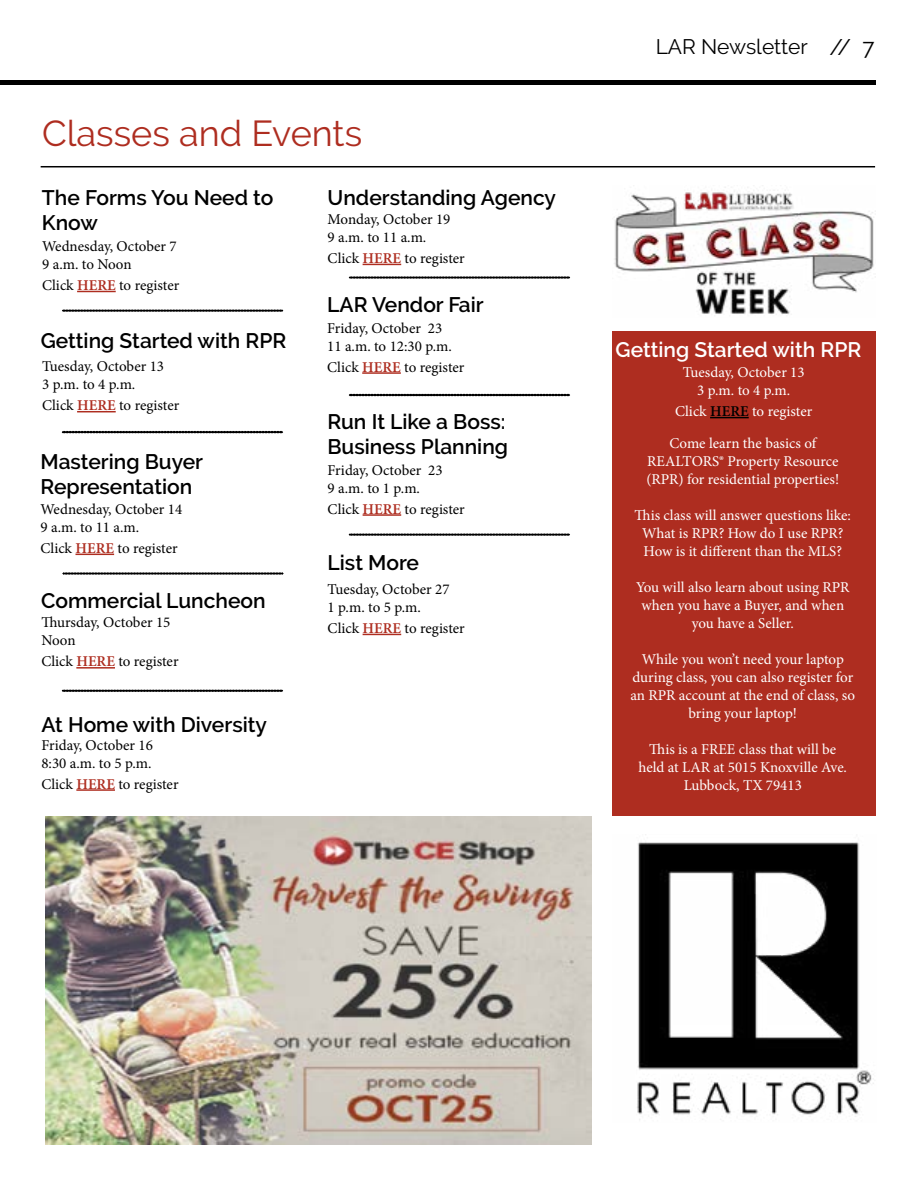
<style>
.page{position:relative;width:918px;height:1188px;background:#fff}
.page>*{position:absolute;margin:0;border:0;box-sizing:border-box;transform-origin:0 0}
.t1{font:36px "Raleway";color:#ae2d20}
.t2{font:600 21px/25.2px "Raleway";color:#000}
.t3{font:600 21px "Raleway";color:#fff}
.t4{font:21px "Raleway";color:#000}
.t5{font:15px/18px "Minion Pro";letter-spacing:-.005em;color:#fff;text-align:center}
.t6{font:15px/18px "Minion Pro";color:#000}
.s1{font-weight:600;color:#ae2d20}
.s2{font-size:22.5px}
.s3{font-weight:600;color:#000}
</style>
<div class="page">
<hr style="left:0;top:81px;width:876px;height:4px;background:#000">
<hr style="left:41px;top:166px;width:834px;height:1px;background:#000">
<div style="left:612px;top:331px;width:263px;height:485px;background:#ae2d20"></div>
<img style="left:614px;top:187px;width:260px;height:128px">
<svg style="left:349px;top:277px;width:221px;height:1px"></svg>
<hr style="left:77px;top:291px;width:39px;height:1px;background:#ae2d20">
<hr style="left:76px;top:789px;width:39px;height:2px;background:#ae2d20">
<hr style="left:363px;top:264px;width:38px;height:1px;background:#ae2d20">
<hr style="left:710px;top:417px;width:39px;height:1px;background:#000">
<svg style="left:62px;top:690px;width:221px;height:2px"></svg>
<img style="left:46px;top:816px;width:545px;height:329px">
<hr style="left:75px;top:554px;width:39px;height:1px;background:#ae2d20">
<svg style="left:62px;top:431px;width:221px;height:2px"></svg>
<hr style="left:363px;top:514px;width:38px;height:2px;background:#ae2d20">
<hr style="left:363px;top:634px;width:38px;height:1px;background:#ae2d20">
<svg style="left:349px;top:534px;width:221px;height:1px"></svg>
<hr style="left:362px;top:372px;width:39px;height:2px;background:#ae2d20">
<svg style="left:349px;top:394px;width:221px;height:2px"></svg>
<hr style="left:76px;top:667px;width:39px;height:2px;background:#ae2d20">
<svg style="left:63px;top:573px;width:220px;height:1px"></svg>
<hr style="left:77px;top:411px;width:39px;height:1px;background:#ae2d20">
<svg style="left:62px;top:310px;width:221px;height:1px"></svg>
<img style="left:637px;top:834px;width:237px;height:286px">
<h1 class="t1" style="left:42px;top:112px;width:322px">Classes and Events</h1>
<h2 class="t2" style="left:42px;top:185px;width:233px">The Forms You Need to<br>Know</h2>
<p class="t6" style="left:42px;top:237px;width:136px">Wednesday, October 7<br>9 a.m. to Noon</p>
<p class="t6" style="left:42px;top:276px;width:139px">Click <span class="s1">HERE</span> to register</p>
<h2 class="t2" style="left:328px;top:185px;width:230px">Understanding Agency</h2>
<p class="t6" style="left:328px;top:210px;width:124px">Monday, October 19<br>9 a.m. to 11 a.m.</p>
<p class="t6" style="left:328px;top:249px;width:139px">Click <span class="s1">HERE</span> to register</p>
<h2 class="t2" style="left:327px;top:292px;width:158px">LAR Vendor Fair</h2>
<p class="t6" style="left:327px;top:319px;width:126px">Friday, October 23<br>11 a.m. to 12:30 p.m.</p>
<p class="t6" style="left:327px;top:358px;width:139px">Click <span class="s1">HERE</span> to register</p>
<h2 class="t2" style="left:41px;top:328px;width:247px">Getting Started with RPR</h2>
<p class="t6" style="left:42px;top:357px;width:123px">Tuesday, October 13<br>3 p.m. to 4 p.m.</p>
<p class="t6" style="left:42px;top:396px;width:139px">Click <span class="s1">HERE</span> to register</p>
<h2 class="t2" style="left:327px;top:409px;width:182px">Run It Like a Boss:<br>Business Planning</h2>
<h2 class="t2" style="left:41px;top:449px;width:164px">Mastering Buyer<br>Representation</h2>
<p class="t6" style="left:328px;top:461px;width:116px">Friday, October 23<br>9 a.m. to 1 p.m.</p>
<p class="t6" style="left:328px;top:500px;width:139px">Click <span class="s1">HERE</span> to register</p>
<p class="t6" style="left:41px;top:500px;width:143px">Wednesday, October 14<br>9 a.m. to 11 a.m.</p>
<p class="t6" style="left:41px;top:539px;width:139px">Click <span class="s1">HERE</span> to register</p>
<h2 class="t2" style="left:328px;top:550px;width:93px">List More</h2>
<h2 class="t2" style="left:41px;top:588px;width:226px">Commercial Luncheon</h2>
<p class="t6" style="left:41px;top:614px;width:131px">Thursday, October 15<br>Noon</p>
<p class="t6" style="left:41px;top:653px;width:139px">Click <span class="s1">HERE</span> to register</p>
<h2 class="t2" style="left:41px;top:712px;width:227px">At Home with Diversity</h2>
<p class="t6" style="left:41px;top:736px;width:113px">Friday, October 16<br>8:30 a.m. to 5 p.m.</p>
<p class="t6" style="left:41px;top:775px;width:139px">Click <span class="s1">HERE</span> to register</p>
<p class="t6" style="left:328px;top:580px;width:123px">Tuesday, October 27<br>1 p.m. to 5 p.m.</p>
<p class="t6" style="left:328px;top:619px;width:139px">Click <span class="s1">HERE</span> to register</p>
<h2 class="t4" style="left:656px;top:35px;width:220px">LAR Newsletter <span class="s2">// 7</span></h2>
<h2 class="t3" style="left:616px;top:338px;width:247px">Getting Started with RPR</h2>
<p class="t5" style="left:683px;top:363px;width:123px">Tuesday, October 13<br>3 p.m. to 4 p.m.</p>
<p class="t5" style="left:675px;top:402px;width:139px">Click <span class="s3">HERE</span> to register</p>
<p class="t5" style="left:646px;top:435px;width:194px">Come learn the basics of<br>REALTORS® Property Resource (RPR) for residential properties!</p>
<p class="t5" style="left:635px;top:507px;width:218px">This class will answer questions like:<br>What is RPR? How do I use RPR?<br>How is it different than the MLS?</p>
<p class="t5" style="left:636px;top:579px;width:215px">You will also learn about using RPR when you have a Buyer, and when you have a Seller.</p>
<p class="t5" style="left:631px;top:651px;width:226px">While you won’t need your laptop during class, you can also register for an RPR account at the end of class, so bring your laptop!</p>
<p class="t5" style="left:639px;top:741px;width:210px">This is a FREE class that will be held at LAR at 5015 Knoxville Ave.<br>Lubbock, TX 79413</p>
</div>
